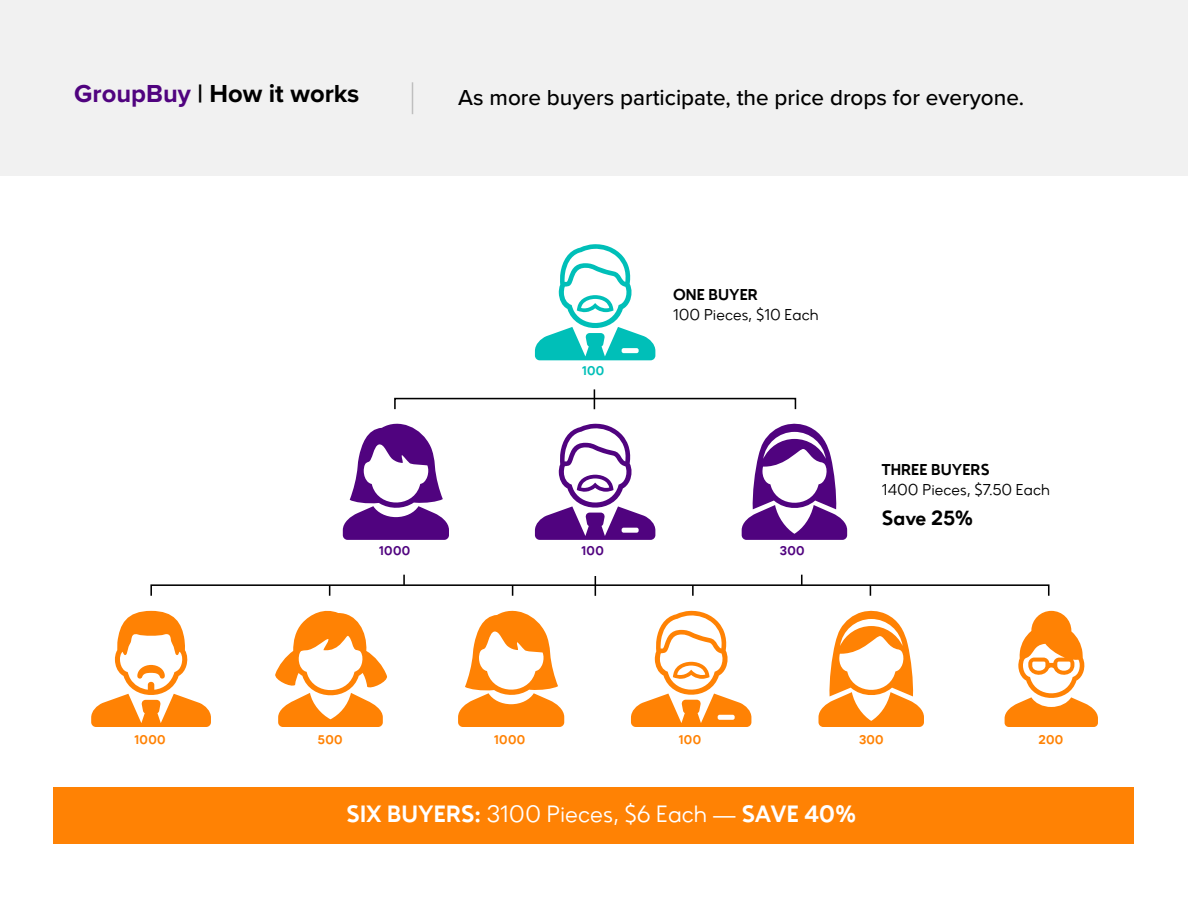
<style>
.page{position:relative;width:1188px;height:918px;background:#fff}
.page>*{position:absolute;margin:0;border:0;box-sizing:border-box;transform-origin:0 0}
.t1{font:700 25.5px "Proxima Nova";color:#000}
.t2{font:23.25px "Zirkel";color:#fff}
.t3{font:500 22.5px "Proxima Nova";color:#000}
.t4{font:700 20.1px "Zirkel";color:#000}
.t5{font:15.45px "Zirkel";color:#000}
.t6{font:700 15.45px "Zirkel";color:#000}
.t7{font:700 12.45px "Zirkel";letter-spacing:.02em;color:#ff8204}
.t8{font:700 12.45px "Zirkel";letter-spacing:.02em;color:#50037f}
.t9{font:700 12.45px "Zirkel";color:#00bfb8}
.s1{color:#50037f}
.s2{font-weight:700}
</style>
<div class="page">
<svg style="left:535px;top:244px;width:120px;height:116px"></svg>
<div style="left:53px;top:787px;width:1080px;height:56px;background:#ff8204"></div>
<svg style="left:343px;top:423px;width:106px;height:117px"></svg>
<svg style="left:535px;top:423px;width:120px;height:117px"></svg>
<svg style="left:91px;top:611px;width:120px;height:116px"></svg>
<svg style="left:742px;top:423px;width:105px;height:117px"></svg>
<svg style="left:458px;top:610px;width:106px;height:117px"></svg>
<svg style="left:631px;top:610px;width:120px;height:117px"></svg>
<svg style="left:818px;top:610px;width:106px;height:117px"></svg>
<svg style="left:275px;top:610px;width:112px;height:117px"></svg>
<svg style="left:1005px;top:611px;width:93px;height:116px"></svg>
<div style="left:394px;top:398px;width:402px;height:12px;border:2px solid #000"></div>
<svg style="left:594px;top:389px;width:1px;height:20px"></svg>
<div style="left:150px;top:584px;width:900px;height:13px;border:2px solid #000"></div>
<svg style="left:595px;top:576px;width:1px;height:20px"></svg>
<svg style="left:403px;top:575px;width:2px;height:10px"></svg>
<svg style="left:801px;top:575px;width:2px;height:10px"></svg>
<svg style="left:692px;top:585px;width:2px;height:11px"></svg>
<div style="left:0;top:0;width:1188px;height:176px;background:#f1f1f1"></div>
<hr style="left:412px;top:82px;width:1px;height:32px;background:#bfbfbf">
<p class="t1" style="left:74px;top:75px;width:287px"><span class="s1">GroupBuy</span> | How it works</p>
<p class="t3" style="left:458px;top:80px;width:567px">As more buyers participate, the price drops for everyone.</p>
<p class="t9" style="left:582px;top:363px;width:24px">100</p>
<p class="t8" style="left:379px;top:543px;width:32px">1000</p>
<p class="t8" style="left:582px;top:543px;width:24px">100</p>
<p class="t6" style="left:673px;top:285px;width:86px">ONE BUYER</p>
<p class="t5" style="left:673px;top:306px;width:147px">100 Pieces, $10 Each</p>
<p class="t8" style="left:780px;top:543px;width:26px">300</p>
<p class="t6" style="left:882px;top:460px;width:109px">THREE BUYERS</p>
<p class="t5" style="left:882px;top:481px;width:170px">1400 Pieces, $7.50 Each</p>
<p class="t4" style="left:882px;top:505px;width:93px">Save 25%</p>
<p class="t7" style="left:135px;top:732px;width:32px">1000</p>
<p class="t7" style="left:318px;top:732px;width:26px">500</p>
<p class="t7" style="left:494px;top:732px;width:32px">1000</p>
<p class="t7" style="left:679px;top:732px;width:24px">100</p>
<p class="t7" style="left:859px;top:732px;width:26px">300</p>
<p class="t7" style="left:1039px;top:732px;width:26px">200</p>
<p class="t2" style="left:347px;top:800px;width:511px"><span class="s2">SIX BUYERS:</span> 3100 Pieces, $6 Each — <span class="s2">SAVE 40%</span></p>
</div>
